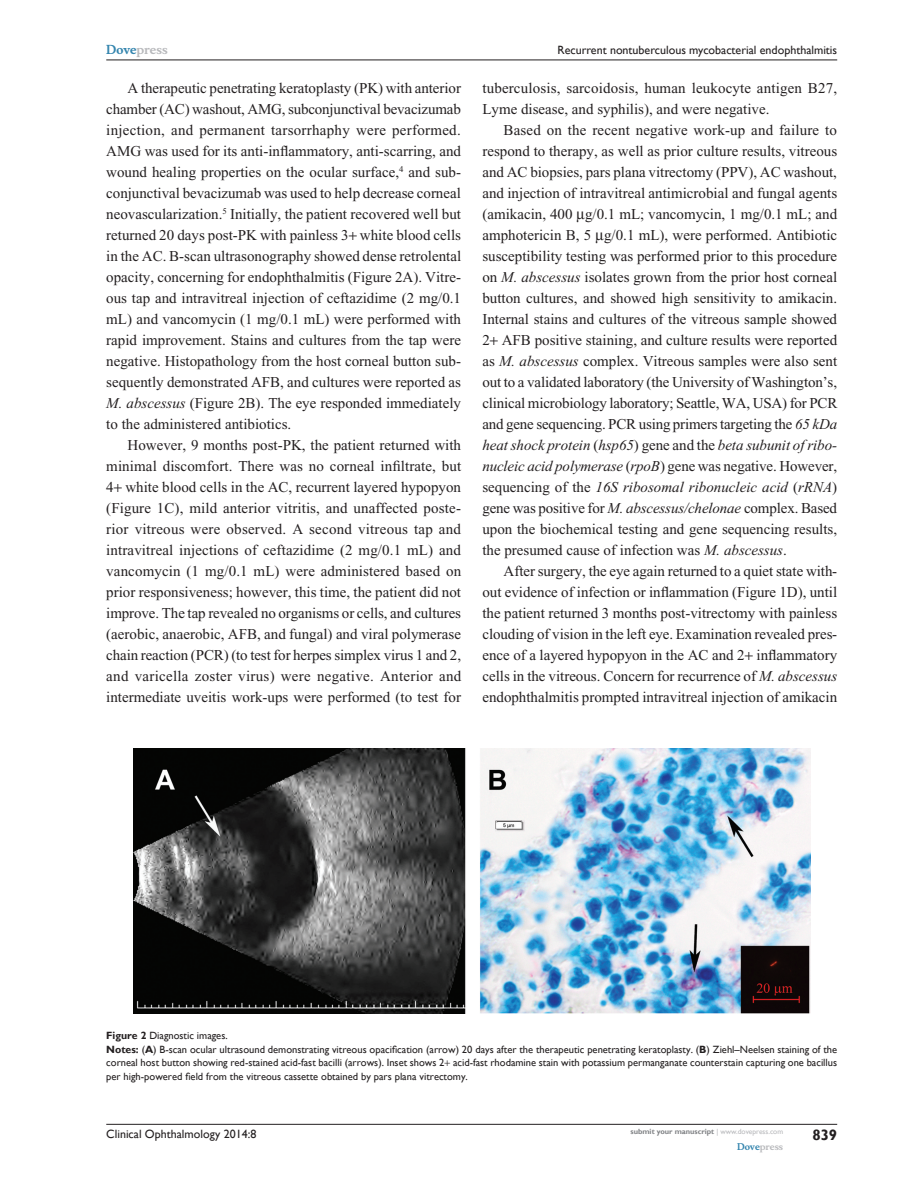
<style>
.page{position:relative;width:918px;height:1188px;background:#fff}
.page>*{position:absolute;margin:0;border:0;box-sizing:border-box;transform-origin:0 0}
.Tx{font:15px/21px "Times New Roman";color:#231f20;text-align:justify}
.RunFolio-R{font:700 15px "Gill Sans";color:#231f20}
.RunH-R{font:12px "Gill Sans";color:#231f20}
.RunF-R{font:12px "Gill Sans";color:#231f20}
.RunH-Brand-R{font:700 12px "Musee";color:#b8b9bc}
.FC{font:10.5px/13.5px "Gill Sans";color:#231f20;text-align:justify}
.RunF-Brand-R{font:700 9px "Musee";color:#b8b9bc}
.RunF-SubmityourMS-R{font:700 7.5px "Gill Sans";color:#808285}
.s1{color:#3485ae}
.s2{font-style:italic}
.s3{font-weight:700}
.s4{font-weight:400;color:#b8b9bc}
</style>
<div class="page">
<hr style="left:106px;top:1124px;width:731px;height:1px;background:#231f20">
<hr style="left:106px;top:60px;width:731px;height:1px;background:#231f20">
<img style="left:133px;top:749px;width:677px;height:265px">
<p class="RunH-Brand-R" style="left:106px;top:43px;width:63px"><span class="s1">Dove</span>press</p>
<p class="Tx" style="left:106px;top:77px;width:356px;text-indent:21px">A therapeutic penetrating keratoplasty (PK) with anterior chamber (AC) washout, AMG, subconjunctival bevacizumab injection, and permanent tarsorrhaphy were performed.<br>AMG was used for its anti-inflammatory, anti-scarring, and wound healing properties on the ocular surface,<sup>4</sup> and sub&shy;conjunctival bevacizumab was used to help decrease corneal neovascularization.<sup>5</sup> Initially, the patient recovered well but returned 20 days post-PK with painless 3 white blood cells in the AC. B-scan ultrasonography showed dense retrolental opacity, concerning for endophthalmitis (Figure 2A). Vitre&shy;ous tap and intravitreal injection of ceftazidime (2 mg/0.1 mL) and vancomycin (1 mg/0.1 mL) were performed with rapid improvement. Stains and cultures from the tap were negative. Histopathology from the host corneal button sub&shy;sequently demonstrated AFB, and cultures were reported as <span class="s2">M. abscessus</span> (Figure 2B). The eye responded immediately to the administered antibiotics.</p>
<p class="Tx" style="left:106px;top:434px;width:357px;text-indent:21px">However, 9 months post-PK, the patient returned with minimal discomfort. There was no corneal infiltrate, but 4 white blood cells in the AC, recurrent layered hypopyon (Figure 1C), mild anterior vitritis, and unaffected poste&shy;rior vitreous were observed. A second vitreous tap and intravitreal injections of ceftazidime (2 mg/0.1 mL) and vancomycin (1 mg/0.1 mL) were administered based on prior responsiveness; however, this time, the patient did not improve. The tap revealed no organisms or cells, and cultures (aerobic, anaerobic, AFB, and fungal) and viral polymerase chain reaction (PCR) (to test for herpes simplex virus 1 and 2, and varicella zoster virus) were negative. Anterior and intermediate uveitis work-ups were performed (to test for</p>
<p class="RunH-R" style="left:558px;top:43px;width:281px">Recurrent nontuberculous mycobacterial endophthalmitis</p>
<p class="Tx" style="left:482px;top:77px;width:356px">tuberculosis, sarcoidosis, human leukocyte antigen B27,<br>Lyme disease, and syphilis), and were negative.</p>
<p class="Tx" style="left:482px;top:119px;width:357px;text-indent:21px">Based on the recent negative work-up and failure to respond to therapy, as well as prior culture results, vitreous and AC -biopsies, pars plana vitrectomy (PPV), AC washout, and injection of intravitreal antimicrobial and fungal agents (amikacin, 400 g/0.1 mL; vancomycin, 1 mg/0.1 mL; and amphotericin B, 5 g/0.1 mL), were performed. Antibiotic susceptibility testing was performed prior to this procedure on <span class="s2">M. abscessus</span> isolates grown from the prior host corneal button cultures, and showed high sensitivity to amikacin.<br>Internal stains and cultures of the vitreous sample showed 2 AFB positive staining, and culture results were reported as <span class="s2">M. abscessus</span> complex. Vitreous samples were also sent out to a validated laboratory (the University of Washington’s, clinical microbiology laboratory; Seattle, WA, USA) for PCR and gene sequencing. PCR using primers targeting the <span class="s2">65 kDa heat shock protein</span> (<span class="s2">hsp65</span>) gene and the <span class="s2">beta subunit of ribo&shy;nucleic acid polymerase</span> (<span class="s2">rpoB</span>) gene was negative. However, sequencing of the <span class="s2">16S ribosomal ribonucleic acid</span> (<span class="s2">rRNA</span>) gene was positive for <span class="s2">M. abscessus/chelonae</span> complex. Based upon the biochemical testing and gene sequencing results, the presumed cause of infection was <span class="s2">M. abscessus</span>.</p>
<p class="Tx" style="left:482px;top:560px;width:356px;text-indent:21px">After surgery, the eye again returned to a quiet state with&shy;out evidence of infection or inflammation (Figure 1D), until the patient returned 3 months post-vitrectomy with painless clouding of vision in the left eye. Examination revealed pres&shy;ence of a layered hypopyon in the AC and 2 inflammatory cells in the vitreous. Concern for recurrence of <span class="s2">M. abscessus </span>endophthalmitis prompted intravitreal injection of amikacin</p>
<p class="FC" style="left:106px;top:1029px;width:123px"><span class="s3">Figure 2</span> Diagnostic images.</p>
<p class="FC" style="left:106px;top:1042px;width:732px"><span class="s3">Notes:</span> (<span class="s3">A</span>) B-scan ocular ultrasound demonstrating vitreous opacification (arrow) 20 days after the therapeutic penetrating keratoplasty. (<span class="s3">B</span>) Ziehl–Neelsen staining of the corneal host button showing red-stained acid-fast bacilli (arrows). Inset shows 2 acid-fast rhodamine stain with potassium permanganate counterstain capturing one bacillus per high-powered field from the vitreous cassette obtained by pars plana vitrectomy.</p>
<p class="RunF-R" style="left:106px;top:1127px;width:152px">Clinical Ophthalmology 2014:8</p>
<p class="RunF-SubmityourMS-R" style="left:631px;top:1127px;width:154px">submit your manuscript <span class="s4">| www.dovepress.com</span></p>
<p class="RunF-Brand-R" style="left:737px;top:1141px;width:48px"><span class="s1">Dove</span>press</p>
<p class="RunFolio-R" style="left:812px;top:1126px;width:26px">839</p>
</div>
